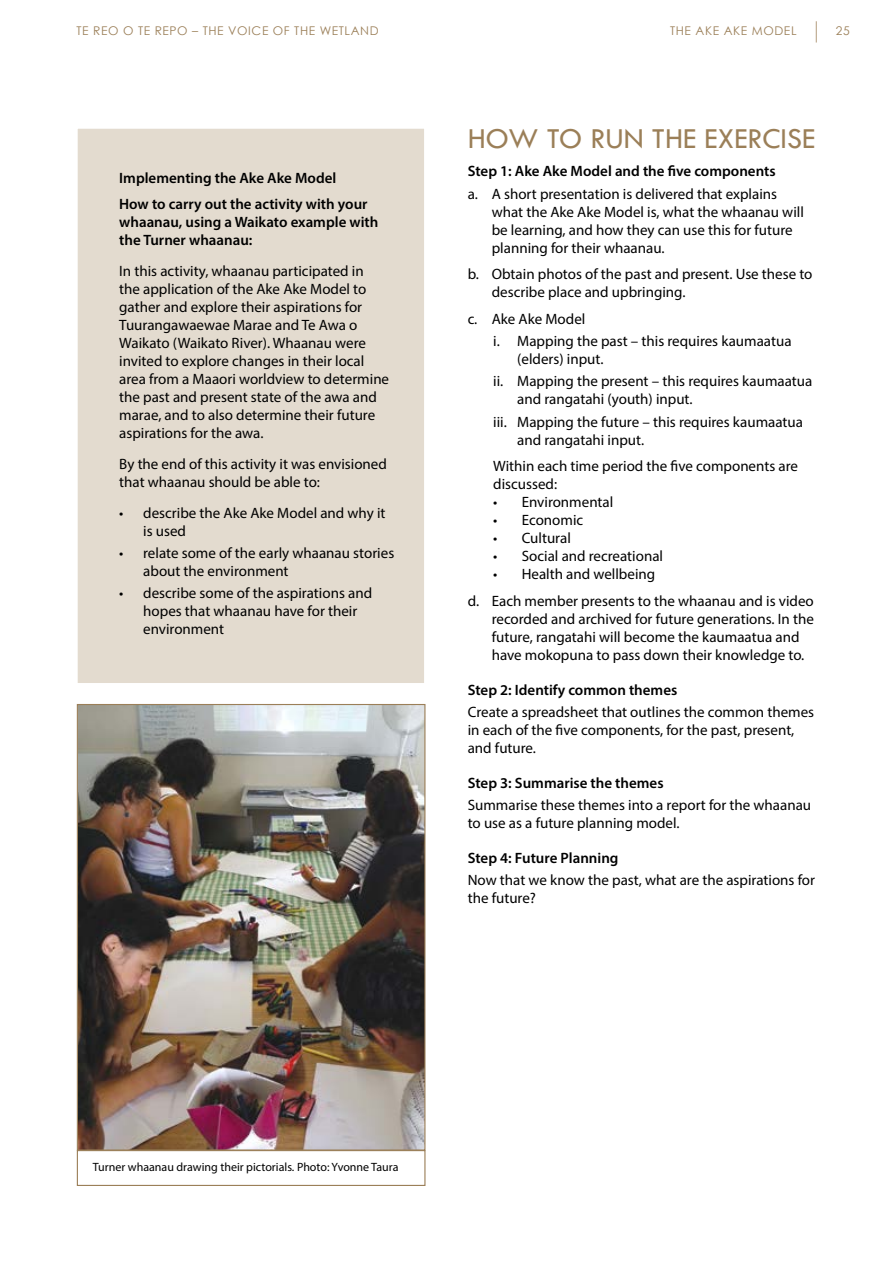
<style>
.page{position:relative;width:893px;height:1263px;background:#fff}
.page>*{position:absolute;margin:0;border:0;box-sizing:border-box;transform-origin:0 0}
.t1{font:30px "Tw Cen";color:#9b7f58}
.t2{font:15px/18px "Myriad Pro";color:#000}
.t3{font:600 15px/26.5px "Myriad Pro";color:#000}
.t4{font:12px "Myriad Pro";color:#000}
.t5{font:12px "Century Gothic";letter-spacing:.05em;color:#9b7f58}
</style>
<div class="page">
<svg style="left:816px;top:21px;width:1px;height:22px"></svg>
<div style="left:77px;top:128px;width:348px;height:556px;background:#e3dbcf;border:1px solid #fff"></div>
<img style="left:79px;top:706px;width:344px;height:442px">
<div style="left:77px;top:704px;width:348px;height:446px;border:1px solid #9b7f58"></div>
<div style="left:77px;top:1150px;width:348px;height:36px;background:#fff;border:1px solid #9b7f58"></div>
<p class="t5" style="left:77px;top:22px;width:304px">TE REO O TE REPO – THE VOICE OF THE WETLAND</p>
<p class="t5" style="left:670px;top:22px;width:128px">THE AKE AKE MODEL</p>
<p class="t5" style="left:836px;top:22px;width:15px">25</p>
<p class="t3" style="left:119px;top:164px;width:250px">Implementing the Ake Ake Model<br>How to carry out the activity with your</p>
<p class="t3" style="left:119px;top:213px;width:261px;line-height:18px">whaanau, using a Waikato example with the Turner whaanau:</p>
<p class="t2" style="left:119px;top:262px;width:271px">In this activity, whaanau participated in<br>the application of the Ake Ake Model to gather and explore their aspirations for Tuurangawaewae Marae and Te Awa o Waikato (Waikato River). Whaanau were invited to explore changes in their local area from a Maaori worldview to determine the past and present state of the awa and marae, and to also determine their future aspirations for the awa.</p>
<p class="t2" style="left:119px;top:454px;width:269px">By the end of this activity it was envisioned that whaanau should be able to:</p>
<p class="t2" style="left:143px;top:503px;width:244px;text-indent:-24px">• describe the Ake Ake Model and why it is used</p>
<p class="t2" style="left:143px;top:543px;width:253px;text-indent:-24px">• relate some of the early whaanau stories about the environment</p>
<p class="t2" style="left:143px;top:584px;width:230px;text-indent:-24px">• describe some of the aspirations and hopes that whaanau have for their environment</p>
<h1 class="t1" style="left:468px;top:121px;width:349px">HOW TO RUN THE EXERCISE</h1>
<p class="t3" style="left:468px;top:158px;width:309px">Step 1: Ake Ake Model and the five components</p>
<p class="t2" style="left:492px;top:184px;width:314px;text-indent:-24px">a. A short presentation is delivered that explains what the Ake Ake Model is, what the whaanau will be learning, and how they can use this for future planning for their whaanau.</p>
<p class="t2" style="left:492px;top:265px;width:322px;text-indent:-24px">b. Obtain photos of the past and present. Use these to describe place and upbringing.</p>
<p class="t2" style="left:493px;top:307px;width:300px;line-height:22.2px;text-indent:-26px">c. Ake Ake Model<br>i. Mapping the past – this requires kaumaatua</p>
<p class="t2" style="left:493px;top:348px;width:321px;line-height:22.2px;text-indent:24px">(elders) input.<br>ii. Mapping the present – this requires kaumaatua</p>
<p class="t2" style="left:493px;top:388px;width:311px;line-height:22.2px;text-indent:24px">and rangatahi (youth) input.<br>iii. Mapping the future – this requires kaumaatua</p>
<p class="t2" style="left:493px;top:426px;width:306px;line-height:26.5px;text-indent:24px">and rangatahi input.<br>Within each time period the five components are</p>
<p class="t2" style="left:493px;top:475px;width:65px">discussed:</p>
<p class="t2" style="left:493px;top:493px;width:122px">• Environmental</p>
<p class="t2" style="left:493px;top:511px;width:91px">• Economic</p>
<p class="t2" style="left:493px;top:529px;width:79px">• Cultural</p>
<p class="t2" style="left:493px;top:547px;width:171px">• Social and recreational</p>
<p class="t2" style="left:468px;top:560px;width:347px;line-height:26.5px;text-indent:26px">• Health and wellbeing<br>d. Each member presents to the whaanau and is video</p>
<p class="t2" style="left:492px;top:609px;width:324px">recorded and archived for future generations. In the future, rangatahi will become the kaumaatua and have mokopuna to pass down their knowledge to.</p>
<p class="t3" style="left:468px;top:676px;width:211px">Step 2: Identify common themes</p>
<p class="t2" style="left:468px;top:702px;width:348px">Create a spreadsheet that outlines the common themes in each of the five components, for the past, present, and future.</p>
<p class="t3" style="left:468px;top:769px;width:197px">Step 3: Summarise the themes</p>
<p class="t2" style="left:468px;top:796px;width:345px">Summarise these themes into a report for the whaanau to use as a future planning model.</p>
<p class="t3" style="left:468px;top:844px;width:152px">Step 4: Future Planning</p>
<p class="t2" style="left:468px;top:871px;width:349px">Now that we know the past, what are the aspirations for the future?</p>
<p class="t4" style="left:93px;top:1159px;width:307px">Turner whaanau drawing their pictorials. Photo: Yvonne Taura</p>
</div>
